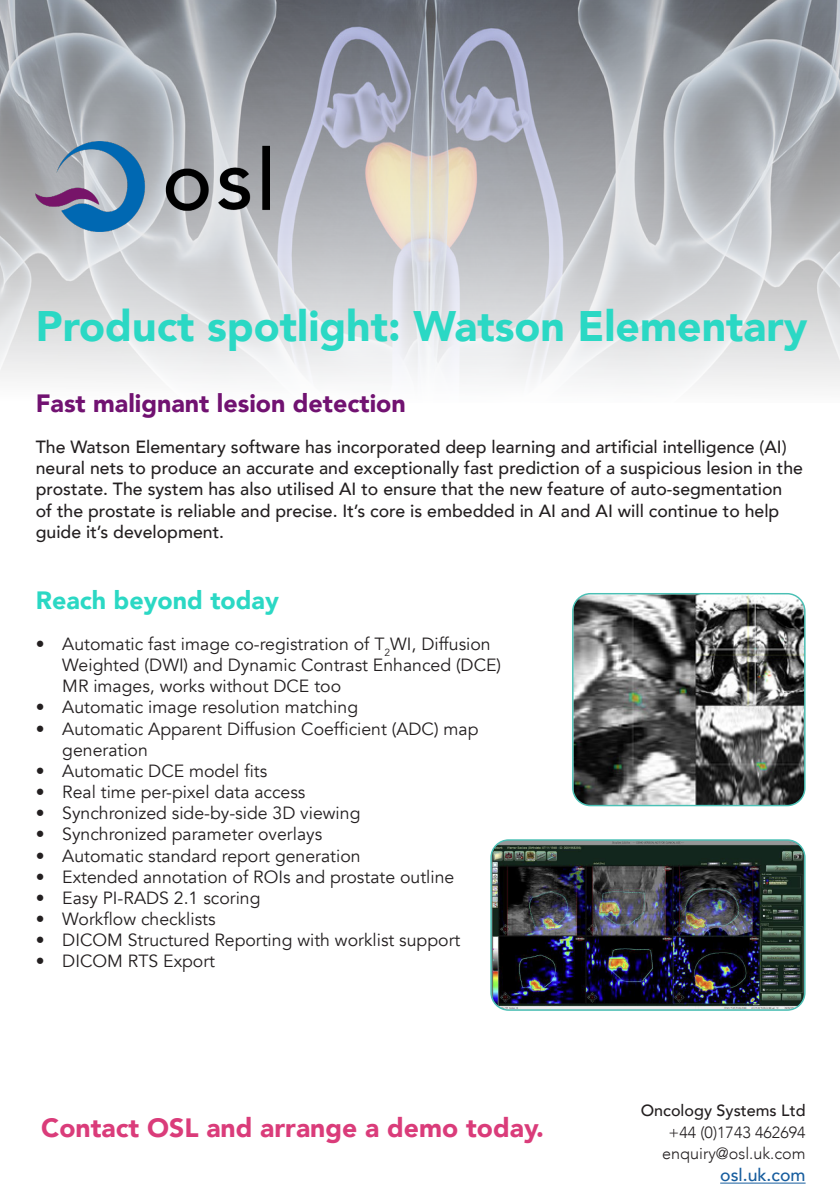
<style>
.page{position:relative;width:840px;height:1191px;background:#fff}
.page>*{position:absolute;margin:0;border:0;box-sizing:border-box;transform-origin:0 0}
.t1{font:900 42.6px "Avenir";color:#2bd8c4}
.t2{font:900 26.4px "Avenir";color:#da3c7a}
.t3{font:900 25px "Avenir";color:#711271}
.t4{font:900 25px "Avenir";color:#2bd8c4}
.t5{font:17.6px/21.2px "Avenir";color:#231f20}
.t6{font:500 17.6px/21.2px "Avenir";color:#231f20}
.t7{font:500 17.6px "Avenir";color:#175d9e}
.t8{font:300 16.2px/21.6px "Avenir";color:#231f20;text-align:right}
.s1{font-weight:500}
</style>
<div class="page">
<img style="left:0;top:0;width:839px;height:387px">
<img style="left:36px;top:141px;width:233px;height:91px">
<hr style="left:719px;top:1182px;width:86px;height:1px;background:#175d9e">
<img style="left:491px;top:840px;width:313px;height:170px">
<div style="left:490px;top:839px;width:315px;height:171px;border:1px solid #4bc0b5;border-radius:18px"></div>
<img style="left:573px;top:594px;width:231px;height:211px">
<div style="left:571px;top:593px;width:234px;height:213px;border:1px solid #4bc0b5;border-radius:18px"></div>
<p class="t1" style="left:36px;top:289px;width:772px">Product spotlight: Watson Elementary</p>
<p class="t3" style="left:36px;top:382px;width:371px">Fast malignant lesion detection</p>
<p class="t6" style="left:36px;top:435px;width:768px">The Watson Elementary software has incorporated deep learning and artificial intelligence (AI) neural nets to produce an accurate and exceptionally fast prediction of a suspicious lesion in the prostate. The system has also utilised AI to ensure that the new feature of auto-segmentation of the prostate is reliable and precise. It’s core is embedded in AI and AI will continue to help guide it’s development.</p>
<p class="t4" style="left:36px;top:578px;width:244px">Reach beyond today</p>
<p class="t5" style="left:62px;top:633px;width:440px;text-indent:-26px">• Automatic fast image co-registration of T<sub>2</sub>WI, Diffusion<br>Weighted (DWI) and Dynamic Contrast Enhanced (DCE)<br>MR images, works without DCE too</p>
<p class="t5" style="left:36px;top:697px;width:323px">• Automatic image resolution matching</p>
<p class="t5" style="left:62px;top:718px;width:417px;text-indent:-26px">• Automatic Apparent Diffusion Coefficient (ADC) map generation</p>
<p class="t5" style="left:36px;top:760px;width:233px">• Automatic DCE model fits</p>
<p class="t5" style="left:36px;top:781px;width:271px">• Real time per-pixel data access</p>
<p class="t5" style="left:36px;top:803px;width:326px">• Synchronized side-by-side 3D viewing</p>
<p class="t5" style="left:36px;top:824px;width:288px">• Synchronized parameter overlays</p>
<p class="t5" style="left:36px;top:845px;width:326px">• Automatic standard report generation</p>
<p class="t5" style="left:36px;top:866px;width:420px">• Extended annotation of ROIs and prostate outline</p>
<p class="t5" style="left:36px;top:887px;width:226px">• Easy PI-RADS 2.1 scoring</p>
<p class="t5" style="left:36px;top:908px;width:181px">• Workflow checklists</p>
<p class="t5" style="left:36px;top:930px;width:426px">• DICOM Structured Reporting with worklist support</p>
<p class="t5" style="left:36px;top:951px;width:181px">• DICOM RTS Export</p>
<p class="t2" style="left:41px;top:1104px;width:504px">Contact OSL and arrange a demo today.</p>
<p class="t8" style="left:640px;top:1099px;width:166px"><span class="s1">Oncology Systems Ltd </span>+44 (0)1743 462694 enquiry@osl.uk.com</p>
<p class="t7" style="left:719px;top:1159px;width:87px">osl.uk.com</p>
</div>
